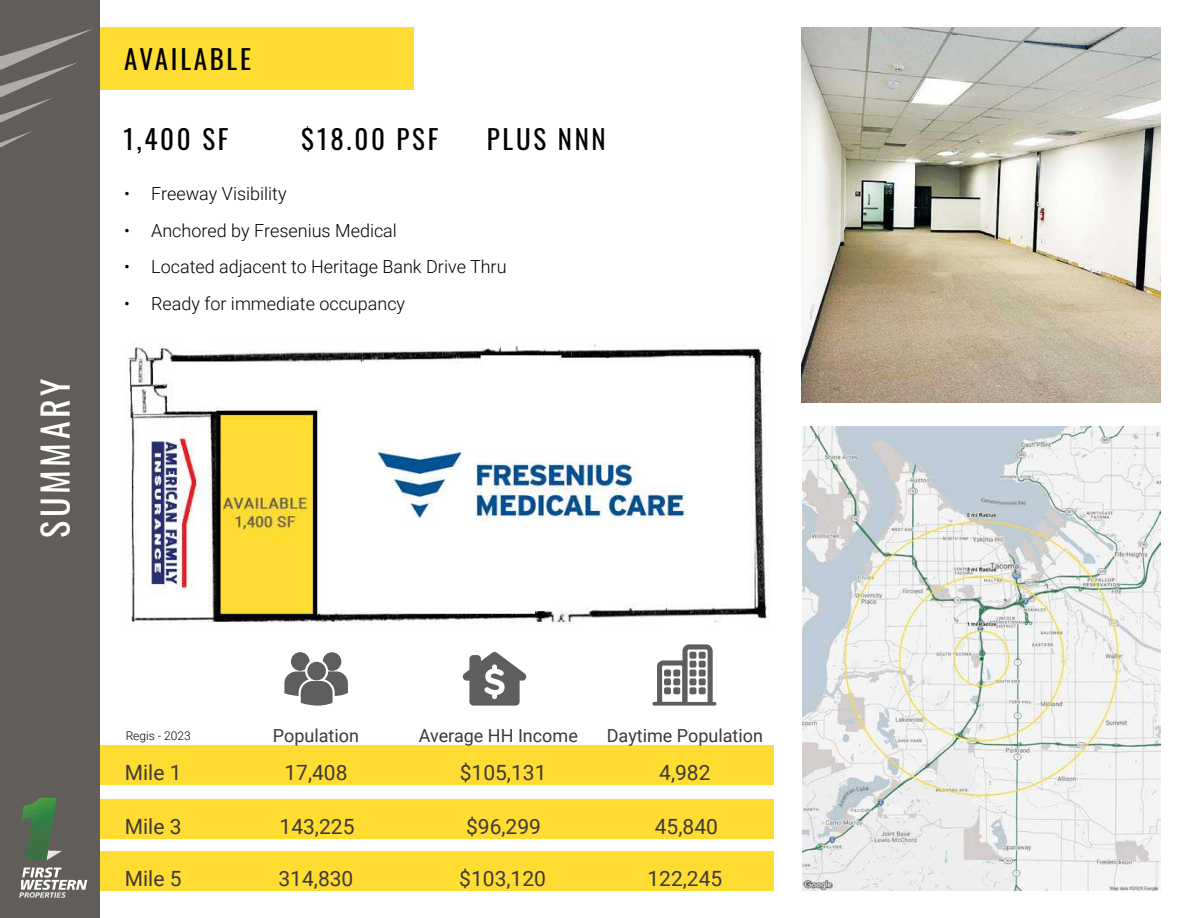
<style>
.page{position:relative;width:1188px;height:918px;background:#fff}
.page>*{position:absolute;margin:0;border:0;box-sizing:border-box;transform-origin:0 0}
.t1{font:36px "Oswald";letter-spacing:.1em;color:#fff}
.t2{font:27px "Oswald";letter-spacing:.1em;color:#000}
.t3{font:21px "Roboto";color:#3e3935}
.t4{font:300 18px "Roboto";color:#000}
.t5{font:18px "Roboto";color:#3e3935}
.t6{font:300 12px "Roboto";color:#000}
</style>
<div class="page">
<div style="left:100px;top:27px;width:314px;height:63px;background:#ffdc32"></div>
<div style="left:89px;top:799px;width:685px;height:39px;background:#ffdc32"></div>
<div style="left:89px;top:851px;width:685px;height:40px;background:#ffdc32"></div>
<div style="left:89px;top:745px;width:685px;height:39px;background:#ffdc32"></div>
<div style="left:0;top:0;width:100px;height:918px;background:#615d59"></div>
<svg style="left:19px;top:867px;width:68px;height:31px"></svg>
<svg style="left:57px;top:850px;width:5px;height:4px"></svg>
<img style="left:21px;top:798px;width:36px;height:62px">
<svg style="left:0;top:29px;width:93px;height:94px"></svg>
<svg style="left:0;top:131px;width:32px;height:16px"></svg>
<svg style="left:652px;top:644px;width:65px;height:62px"></svg>
<div style="left:689px;top:652px;width:7px;height:7px;background:#5e5e5e;border-radius:2px"></div>
<div style="left:689px;top:661px;width:7px;height:7px;background:#5e5e5e;border-radius:2px"></div>
<div style="left:689px;top:670px;width:7px;height:7px;background:#5e5e5e;border-radius:2px"></div>
<div style="left:699px;top:652px;width:7px;height:7px;background:#5e5e5e;border-radius:2px"></div>
<div style="left:699px;top:661px;width:7px;height:7px;background:#5e5e5e;border-radius:2px"></div>
<div style="left:699px;top:670px;width:7px;height:7px;background:#5e5e5e;border-radius:2px"></div>
<div style="left:689px;top:678px;width:7px;height:7px;background:#5e5e5e;border-radius:2px"></div>
<div style="left:689px;top:687px;width:7px;height:7px;background:#5e5e5e;border-radius:2px"></div>
<div style="left:699px;top:678px;width:7px;height:7px;background:#5e5e5e;border-radius:2px"></div>
<div style="left:699px;top:687px;width:7px;height:7px;background:#5e5e5e;border-radius:2px"></div>
<div style="left:664px;top:670px;width:7px;height:7px;background:#5e5e5e;border-radius:2px"></div>
<div style="left:673px;top:670px;width:7px;height:7px;background:#5e5e5e;border-radius:2px"></div>
<div style="left:664px;top:678px;width:7px;height:7px;background:#5e5e5e;border-radius:2px"></div>
<div style="left:664px;top:687px;width:7px;height:7px;background:#5e5e5e;border-radius:2px"></div>
<div style="left:673px;top:678px;width:7px;height:7px;background:#5e5e5e;border-radius:2px"></div>
<div style="left:673px;top:687px;width:7px;height:7px;background:#5e5e5e;border-radius:2px"></div>
<svg style="left:462px;top:652px;width:64px;height:54px"></svg>
<svg style="left:284px;top:652px;width:64px;height:54px"></svg>
<img style="left:802px;top:427px;width:359px;height:464px">
<img style="left:801px;top:27px;width:360px;height:375px">
<img style="left:125px;top:343px;width:644px;height:281px">
<h1 class="t1" style="left:23px;top:538px;width:161px;rotate:-90deg">SUMMARY</h1>
<h2 class="t2" style="left:124px;top:35px;width:128px">AVAILABLE</h2>
<h2 class="t2" style="left:123px;top:115px;width:107px">1,400 SF</h2>
<h2 class="t2" style="left:301px;top:115px;width:139px">$18.00 PSF</h2>
<h2 class="t2" style="left:487px;top:115px;width:120px">PLUS NNN</h2>
<p class="t4" style="left:124px;top:181px;width:164px">• Freeway Visibility</p>
<p class="t4" style="left:124px;top:218px;width:274px">• Anchored by Fresenius Medical</p>
<p class="t4" style="left:124px;top:254px;width:384px">• Located adjacent to Heritage Bank Drive Thru</p>
<p class="t4" style="left:124px;top:291px;width:282px">• Ready for immediate occupancy</p>
<p class="t6" style="left:126px;top:728px;width:67px">Regis - 2023</p>
<p class="t5" style="left:273px;top:723px;width:88px">Population</p>
<p class="t5" style="left:419px;top:723px;width:161px">Average HH Income</p>
<p class="t5" style="left:607px;top:723px;width:158px">Daytime Population</p>
<p class="t3" style="left:125px;top:757px;width:58px">Mile 1</p>
<p class="t3" style="left:125px;top:812px;width:58px">Mile 3</p>
<p class="t3" style="left:125px;top:864px;width:58px">Mile 5</p>
<p class="t3" style="left:284px;top:757px;width:65px">17,408</p>
<p class="t3" style="left:460px;top:757px;width:88px">$105,131</p>
<p class="t3" style="left:659px;top:757px;width:53px">4,982</p>
<p class="t3" style="left:280px;top:812px;width:76px">143,225</p>
<p class="t3" style="left:466px;top:812px;width:76px">$96,299</p>
<p class="t3" style="left:655px;top:812px;width:65px">45,840</p>
<p class="t3" style="left:278px;top:864px;width:76px">314,830</p>
<p class="t3" style="left:459px;top:864px;width:88px">$103,120</p>
<p class="t3" style="left:647px;top:864px;width:76px">122,245</p>
</div>
